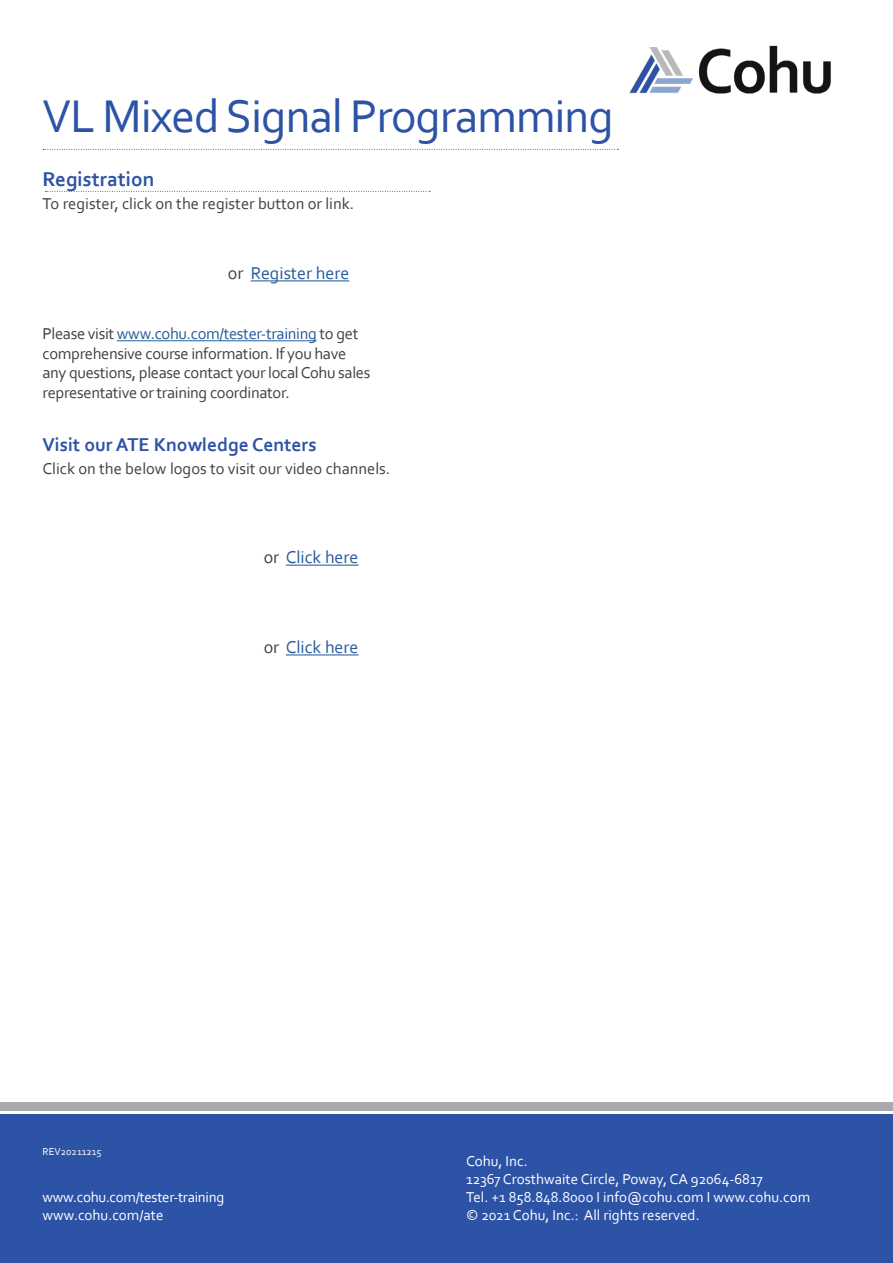
<style>
.page{position:relative;width:893px;height:1263px;background:#fff}
.page>*{position:absolute;margin:0;border:0;box-sizing:border-box;transform-origin:0 0}
.t1{font:48px "Corbel";letter-spacing:-.025em;color:#2d53a6}
.t2{font:700 21px "Corbel";color:#2d53a6}
.t3{font:700 19.5px "Corbel";color:#2d53a6}
.t4{font:18px "Corbel";color:#275b9b}
.t5{font:16.5px/19.5px "Corbel";letter-spacing:-.02em;color:#414042}
.t6{font:16.5px "Corbel";color:#414042}
.t7{font:15px/18px "Corbel";color:#fff}
.t8{font:15px/18px "Corbel";letter-spacing:-.02em;color:#fff}
.t9{font:10.5px "Corbel";color:#fff}
.s1{color:#414042}
.s2{color:#275b9b}
</style>
<div class="page">
<img style="left:629px;top:45px;width:202px;height:49px">
<svg style="left:43px;top:149px;width:575px;height:1px"></svg>
<div style="left:0;top:1114px;width:893px;height:149px;background:#2d53a6"></div>
<div style="left:0;top:1103px;width:893px;height:8px;background:#a7a9ac"></div>
<hr style="left:117px;top:340px;width:200px;height:1px;background:#275b9b">
<svg style="left:45px;top:191px;width:385px;height:1px"></svg>
<hr style="left:251px;top:280px;width:98px;height:1px;background:#275b9b">
<hr style="left:286px;top:565px;width:73px;height:1px;background:#275b9b">
<hr style="left:286px;top:654px;width:73px;height:1px;background:#275b9b">
<h1 class="t1" style="left:43px;top:86px;width:573px">VL Mixed Signal Programming</h1>
<p class="t2" style="left:43px;top:166px;width:113px">Registration</p>
<p class="t6" style="left:43px;top:194px;width:313px">To register, click on the register button or link.</p>
<p class="t4" style="left:228px;top:262px;width:123px"><span class="s1">or</span> Register here</p>
<p class="t5" style="left:43px;top:324px;width:329px">Please visit <span class="s2">www.cohu.com/tester-training</span> to get comprehensive course information. If you have any questions, please contact your local Cohu sales representative or training coordinator.</p>
<p class="t3" style="left:43px;top:432px;width:276px">Visit our ATE Knowledge Centers</p>
<p class="t6" style="left:43px;top:459px;width:349px">Click on the below logos to visit our video channels.</p>
<p class="t4" style="left:264px;top:546px;width:96px"><span class="s1">or</span> Click here</p>
<p class="t4" style="left:264px;top:636px;width:96px"><span class="s1">or</span> Click here</p>
<p class="t9" style="left:43px;top:1145px;width:61px">REV20211215</p>
<p class="t8" style="left:43px;top:1188px;width:183px">www.cohu.com/tester-training www.cohu.com/ate</p>
<p class="t7" style="left:466px;top:1152px;width:346px">Cohu, Inc.<br>12367 Crosthwaite Circle, Poway, CA 92064‐6817<br>Tel. +1 858.848.8000 I info@cohu.com I www.cohu.com © 2021 Cohu, Inc.: All rights reserved.</p>
</div>
